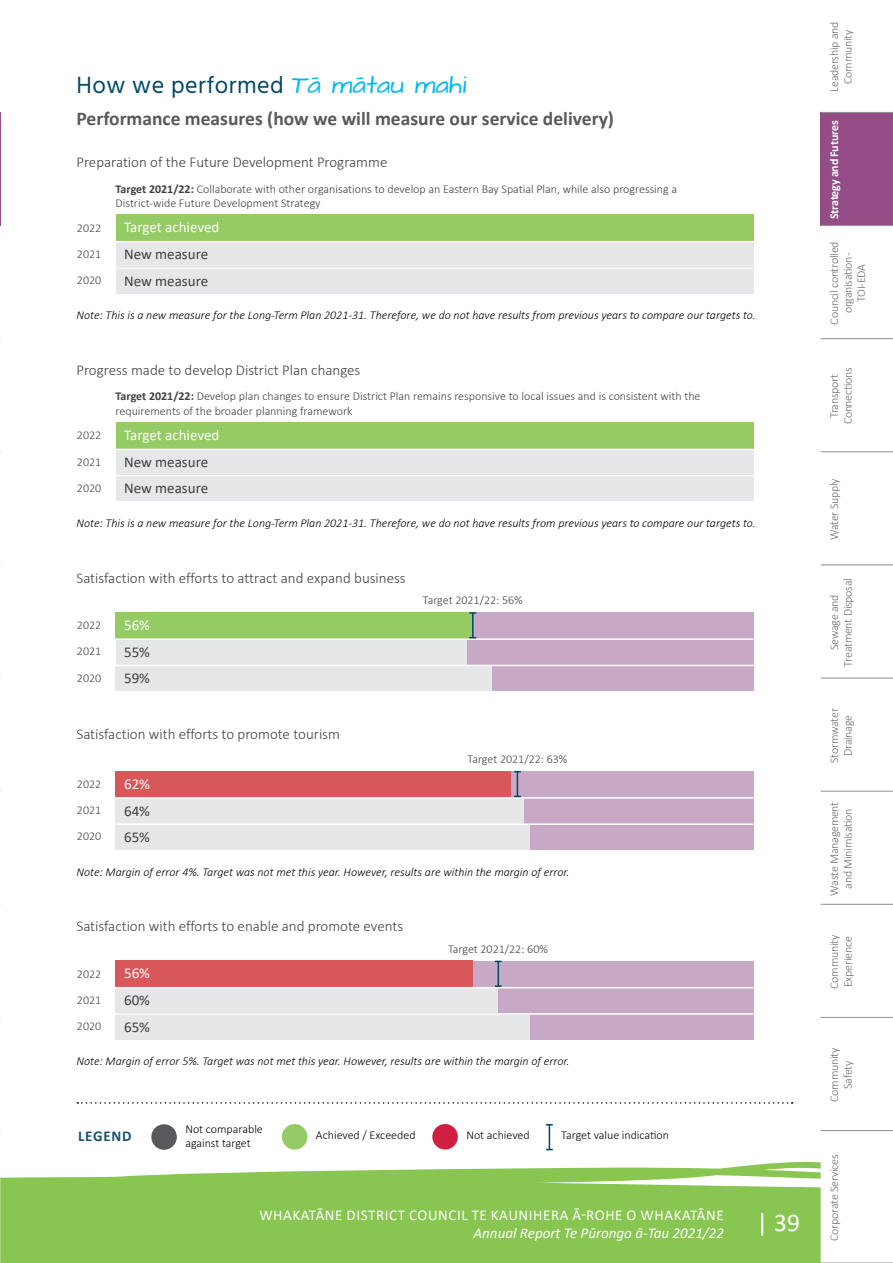
<style>
.page{position:relative;width:893px;height:1263px;background:#fff}
.page>*{position:absolute;margin:0;border:0;box-sizing:border-box;transform-origin:0 0}
.t1{font:25.5px "Calibri";color:#fff}
.t2{font:24px "Hind";letter-spacing:.02em;color:#004766}
.t3{font:700 19.5px "Calibri";color:#58595b}
.t4{font:300 15px "Calibri";color:#414042}
.t5{font:15px "Calibri";letter-spacing:.03em;color:#fff}
.t6{font:15px/26.2px "Calibri";color:#414042}
.t7{font:italic 15px "Calibri";color:#fff}
.t8{font:15px "Calibri";color:#fff}
.t9{font:700 15px "Calibri";letter-spacing:.05em;color:#1a526f}
.t10{font:italic 300 12px "Calibri";color:#000}
.t11{font:300 12px/26.2px "Calibri";color:#414042;text-align:justify}
.t12{font:300 12px/13.5px "Calibri";letter-spacing:-.02em;color:#6d6e71;text-align:center}
.t13{font:300 12px/14.4px "Calibri";color:#000}
.t14{font:700 12px "Calibri";letter-spacing:-.02em;color:#fff}
.s1{font-family:"Architects Daughter";font-size:21px;color:#00b9f1}
.s2{font-weight:700}
</style>
<div class="page">
<svg style="left:1px;top:1162px;width:820px;height:101px;fill:#88c651"></svg>
<hr style="left:0;top:112px;width:1px;height:114px;background:#934c85">
<svg style="left:821px;top:111px;width:72px;height:906px"></svg>
<div style="left:821px;top:112px;width:72px;height:114px;background:#934c85"></div>
<hr style="left:821px;top:1262px;width:72px;height:1px;background:#939598">
<hr style="left:821px;top:1130px;width:72px;height:1px;background:#939598">
<hr style="left:821px;top:1017px;width:72px;height:1px;background:#939598">
<hr style="left:821px;top:904px;width:72px;height:1px;background:#939598">
<hr style="left:821px;top:791px;width:72px;height:1px;background:#939598">
<hr style="left:821px;top:677px;width:72px;height:1px;background:#939598">
<hr style="left:821px;top:564px;width:72px;height:1px;background:#939598">
<hr style="left:821px;top:451px;width:72px;height:1px;background:#939598">
<hr style="left:821px;top:338px;width:72px;height:1px;background:#939598">
<hr style="left:821px;top:225px;width:72px;height:1px;background:#939598">
<hr style="left:821px;top:112px;width:72px;height:1px;background:#939598">
<hr style="left:821px;top:0;width:72px;height:1px;background:#939598">
<div style="left:116px;top:215px;width:637px;height:26px;background:#95cb64"></div>
<div style="left:116px;top:242px;width:637px;height:25px;background:#e6e7e8"></div>
<div style="left:116px;top:268px;width:637px;height:25px;background:#e6e7e8"></div>
<hr style="left:77px;top:267px;width:676px;height:2px;background:#fff">
<div style="left:116px;top:422px;width:637px;height:27px;background:#95cb64"></div>
<div style="left:116px;top:449px;width:637px;height:26px;background:#e6e7e8"></div>
<div style="left:116px;top:476px;width:637px;height:25px;background:#e6e7e8"></div>
<hr style="left:77px;top:449px;width:676px;height:1px;background:#fff">
<div style="left:116px;top:612px;width:637px;height:79px;background:#c8a9c5"></div>
<div style="left:116px;top:612px;width:357px;height:26px;background:#95cb64"></div>
<div style="left:116px;top:639px;width:350px;height:26px;background:#e6e7e8"></div>
<div style="left:116px;top:665px;width:376px;height:26px;background:#e6e7e8"></div>
<hr style="left:77px;top:638px;width:676px;height:2px;background:#fff">
<hr style="left:77px;top:665px;width:676px;height:1px;background:#fff">
<svg style="left:469px;top:612px;width:7px;height:26px"></svg>
<div style="left:116px;top:771px;width:637px;height:79px;background:#c8a9c5"></div>
<div style="left:116px;top:771px;width:395px;height:26px;background:#d8575a"></div>
<div style="left:116px;top:798px;width:408px;height:25px;background:#e6e7e8"></div>
<div style="left:116px;top:824px;width:414px;height:26px;background:#e6e7e8"></div>
<hr style="left:77px;top:797px;width:676px;height:2px;background:#fff">
<hr style="left:77px;top:823px;width:676px;height:2px;background:#fff">
<svg style="left:514px;top:771px;width:7px;height:26px"></svg>
<div style="left:116px;top:961px;width:637px;height:78px;background:#c8a9c5"></div>
<div style="left:116px;top:961px;width:357px;height:26px;background:#d8575a"></div>
<div style="left:116px;top:988px;width:382px;height:25px;background:#e6e7e8"></div>
<div style="left:116px;top:1014px;width:414px;height:25px;background:#e6e7e8"></div>
<hr style="left:77px;top:987px;width:676px;height:1px;background:#fff">
<hr style="left:77px;top:1013px;width:676px;height:2px;background:#fff">
<svg style="left:495px;top:961px;width:7px;height:26px"></svg>
<svg style="left:77px;top:1102px;width:716px;height:2px"></svg>
<div style="left:151px;top:1124px;width:26px;height:26px;background:#58595b;border-radius:50%"></div>
<div style="left:282px;top:1124px;width:25px;height:25px;background:#95cb64;border-radius:50%"></div>
<div style="left:432px;top:1124px;width:26px;height:25px;background:#d11f41;border-radius:50%"></div>
<svg style="left:546px;top:1124px;width:7px;height:26px"></svg>
<h2 class="t2" style="left:77px;top:69px;width:395px">How we performed <span class="s1">Tā mātau mahi</span></h2>
<h3 class="t3" style="left:77px;top:105px;width:539px">Performance measures (how we will measure our service delivery)</h3>
<p class="t4" style="left:77px;top:153px;width:312px">Preparation of the Future Development Programme</p>
<p class="t11" style="left:77px;top:214px;width:26px">2022<br>2021<br>2020</p>
<p class="t11" style="left:116px;top:181px;width:563px;line-height:14.4px"><span class="s2">Target 2021/22:</span> Collaborate with other organisations to develop an Eastern Bay Spatial Plan, while also progressing a<br>District-wide Future Development Strategy</p>
<p class="t8" style="left:124px;top:217px;width:97px">Target achieved</p>
<p class="t6" style="left:124px;top:241px;width:86px">New measure<br>New measure</p>
<p class="t10" style="left:77px;top:308px;width:681px">Note: This is a new measure for the Long-Term Plan 2021-31. Therefore, we do not have results from previous years to compare our targets to.</p>
<p class="t4" style="left:77px;top:361px;width:285px">Progress made to develop District Plan changes</p>
<p class="t11" style="left:77px;top:422px;width:26px">2022<br>2021<br>2020</p>
<p class="t11" style="left:116px;top:389px;width:586px;line-height:14.4px"><span class="s2">Target 2021/22:</span> Develop plan changes to ensure District Plan remains responsive to local issues and is consistent with the requirements of the broader planning framework</p>
<p class="t8" style="left:124px;top:425px;width:97px">Target achieved</p>
<p class="t6" style="left:124px;top:449px;width:86px">New measure<br>New measure</p>
<p class="t10" style="left:77px;top:516px;width:681px">Note: This is a new measure for the Long-Term Plan 2021-31. Therefore, we do not have results from previous years to compare our targets to.</p>
<p class="t4" style="left:77px;top:568px;width:331px">Satisfaction with efforts to attract and expand business</p>
<p class="t11" style="left:77px;top:612px;width:26px">2022<br>2021<br>2020</p>
<p class="t5" style="left:124px;top:614px;width:27px">56%</p>
<p class="t6" style="left:124px;top:638px;width:27px">55%<br>59%</p>
<p class="t11" style="left:423px;top:587px;width:101px">Target 2021/22: 56%</p>
<p class="t4" style="left:77px;top:724px;width:265px">Satisfaction with efforts to promote tourism</p>
<p class="t11" style="left:77px;top:771px;width:26px">2022<br>2021<br>2020</p>
<p class="t5" style="left:124px;top:773px;width:27px">62%</p>
<p class="t6" style="left:124px;top:797px;width:27px">64%<br>65%</p>
<p class="t11" style="left:467px;top:746px;width:101px">Target 2021/22: 63%</p>
<p class="t10" style="left:77px;top:864px;width:494px">Note: Margin of error 4%. Target was not met this year. However, results are within the margin of error.</p>
<p class="t4" style="left:77px;top:917px;width:328px">Satisfaction with efforts to enable and promote events</p>
<p class="t11" style="left:77px;top:960px;width:26px">2022<br>2021<br>2020</p>
<p class="t5" style="left:124px;top:963px;width:27px">56%</p>
<p class="t6" style="left:124px;top:987px;width:27px">60%<br>65%</p>
<p class="t11" style="left:448px;top:936px;width:101px">Target 2021/22: 60%</p>
<p class="t10" style="left:77px;top:1054px;width:494px">Note: Margin of error 5%. Target was not met this year. However, results are within the margin of error.</p>
<p class="t13" style="left:185px;top:1121px;width:79px">Not comparable against target</p>
<p class="t9" style="left:78px;top:1125px;width:55px">LEGEND</p>
<p class="t13" style="left:316px;top:1128px;width:101px">Achieved / Exceeded</p>
<p class="t13" style="left:466px;top:1128px;width:65px">Not achieved</p>
<p class="t13" style="left:561px;top:1128px;width:109px">Target value indication</p>
<p class="t5" style="left:259px;top:1205px;width:466px">WHAKATĀNE DISTRICT COUNCIL TE KAUNIHERA Ā-ROHE O WHAKATĀNE</p>
<p class="t7" style="left:474px;top:1223px;width:252px">Annual Report Te Pūrongo ā-Tau 2021/22</p>
<h1 class="t1" style="left:757px;top:1204px;width:45px">| 39</h1>
<p class="t12" style="left:827px;top:92px;width:72px;rotate:-90deg">Leadership and<br>Community</p>
<p class="t14" style="left:826px;top:219px;width:100px;rotate:-90deg">Strategy and Futures</p>
<p class="t12" style="left:827px;top:325px;width:85px;rotate:-90deg">Council controlled organisation -<br>TOI-EDA</p>
<p class="t12" style="left:827px;top:424px;width:58px;rotate:-90deg">Transport<br>Connections</p>
<p class="t12" style="left:827px;top:540px;width:63px;rotate:-90deg">Water Supply</p>
<p class="t12" style="left:827px;top:667px;width:90px;rotate:-90deg">Sewage and<br>Treatment Disposal</p>
<p class="t12" style="left:827px;top:763px;width:56px;rotate:-90deg">Stormwater<br>Drainage</p>
<p class="t12" style="left:827px;top:895px;width:95px;rotate:-90deg">Waste Management and Minimisation</p>
<p class="t12" style="left:827px;top:989px;width:56px;text-align:left;rotate:-90deg">Community<br>Experience</p>
<p class="t12" style="left:827px;top:1102px;width:56px;rotate:-90deg">Community<br>Safety</p>
<p class="t12" style="left:827px;top:1241px;width:88px;rotate:-90deg">Corporate Services</p>
</div>
